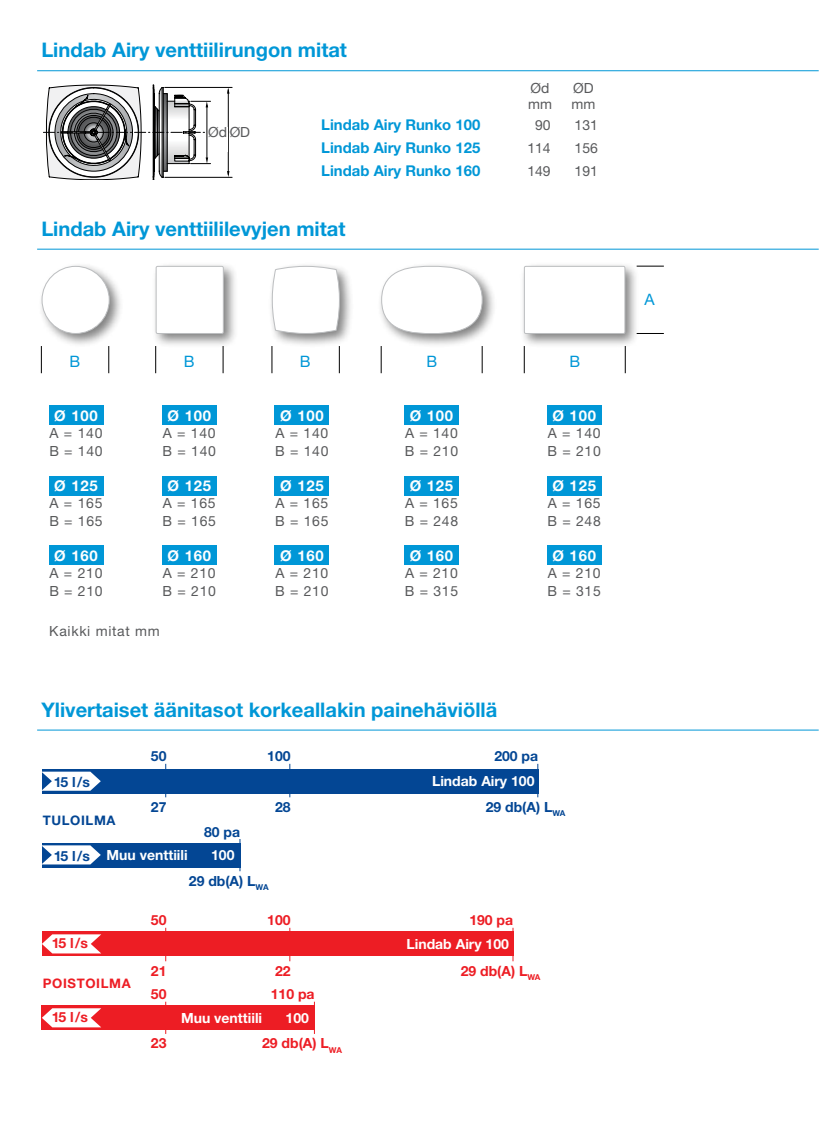
<style>
.page{position:relative;width:829px;height:1141px;background:#fff}
.page>*{position:absolute;margin:0;border:0;box-sizing:border-box;transform-origin:0 0}
.t1{font:700 20.12px "Helvetica Neue LT Pro";color:#0097d7}
.t2{font:15.75px "Helvetica Neue LT Pro";color:#0097d7}
.t3{font:700 14.88px "Helvetica Neue LT Pro";letter-spacing:.05em;color:#fff}
.t4{font:700 14.88px "Helvetica Neue LT Pro";color:#0097d7}
.t5{font:14px/17.5px "Helvetica Neue LT Pro";letter-spacing:.05em;color:#58595b}
.t6{font:700 14px "Helvetica Neue LT Pro";color:#fff}
.t7{font:700 14px "Helvetica Neue LT Pro";color:#ed1d24}
.t8{font:700 14px "Helvetica Neue LT Pro";color:#034694}
.t9{font:700 13.12px "Helvetica Neue LT Pro";letter-spacing:.05em;color:#ed1d24}
.t10{font:700 13.12px "Helvetica Neue LT Pro";letter-spacing:.05em;color:#034694}
.t11{font:11.2px "Helvetica Neue LT Pro";color:#000}
</style>
<div class="page">
<div style="left:547px;top:545px;width:54px;height:20px;background:#0097d7"></div>
<div style="left:404px;top:545px;width:54px;height:20px;background:#0097d7"></div>
<div style="left:274px;top:545px;width:55px;height:20px;background:#0097d7"></div>
<div style="left:162px;top:545px;width:54px;height:20px;background:#0097d7"></div>
<div style="left:49px;top:545px;width:54px;height:20px;background:#0097d7"></div>
<div style="left:547px;top:476px;width:54px;height:20px;background:#0097d7"></div>
<div style="left:404px;top:476px;width:54px;height:20px;background:#0097d7"></div>
<div style="left:274px;top:476px;width:55px;height:20px;background:#0097d7"></div>
<div style="left:162px;top:476px;width:54px;height:20px;background:#0097d7"></div>
<div style="left:49px;top:476px;width:54px;height:20px;background:#0097d7"></div>
<div style="left:547px;top:405px;width:54px;height:20px;background:#0097d7"></div>
<div style="left:404px;top:405px;width:54px;height:20px;background:#0097d7"></div>
<div style="left:274px;top:405px;width:55px;height:20px;background:#0097d7"></div>
<div style="left:162px;top:405px;width:54px;height:20px;background:#0097d7"></div>
<div style="left:49px;top:405px;width:54px;height:20px;background:#0097d7"></div>
<div style="left:42px;top:931px;width:471px;height:25px;background:#ed1d24"></div>
<svg style="left:42px;top:934px;width:59px;height:19px"></svg>
<div style="left:42px;top:769px;width:496px;height:25px;background:#034694"></div>
<svg style="left:42px;top:772px;width:59px;height:19px"></svg>
<div style="left:42px;top:843px;width:198px;height:24px;background:#034694"></div>
<div style="left:42px;top:1005px;width:273px;height:25px;background:#ed1d24"></div>
<hr style="left:37px;top:70px;width:781px;height:1px;background:#0097d7">
<hr style="left:228px;top:90px;width:1px;height:84px;background:#000">
<hr style="left:165px;top:177px;width:67px;height:1px;background:#000">
<hr style="left:165px;top:87px;width:67px;height:1px;background:#000">
<svg style="left:43px;top:85px;width:167px;height:95px"></svg>
<div style="left:208px;top:127px;width:20px;height:25px;background:#fff"></div>
<hr style="left:37px;top:730px;width:781px;height:1px;background:#0097d7">
<svg style="left:42px;top:845px;width:59px;height:19px"></svg>
<svg style="left:42px;top:1008px;width:59px;height:19px"></svg>
<hr style="left:37px;top:249px;width:781px;height:1px;background:#0097d7">
<svg style="left:41px;top:348px;width:1px;height:25px"></svg>
<svg style="left:108px;top:348px;width:1px;height:25px"></svg>
<svg style="left:155px;top:348px;width:1px;height:25px"></svg>
<svg style="left:223px;top:348px;width:1px;height:25px"></svg>
<svg style="left:271px;top:348px;width:1px;height:25px"></svg>
<svg style="left:339px;top:348px;width:1px;height:25px"></svg>
<svg style="left:381px;top:348px;width:1px;height:25px"></svg>
<svg style="left:482px;top:348px;width:1px;height:25px"></svg>
<svg style="left:524px;top:348px;width:1px;height:25px"></svg>
<svg style="left:625px;top:348px;width:1px;height:25px"></svg>
<svg style="left:639px;top:333px;width:24px;height:1px"></svg>
<svg style="left:639px;top:266px;width:24px;height:1px"></svg>
<div style="left:267px;top:262px;width:87px;height:86px;background:#000;opacity:.5"></div>
<svg style="left:272px;top:266px;width:67px;height:68px"></svg>
<div style="left:151px;top:262px;width:87px;height:86px;background:#000;opacity:.5"></div>
<div style="left:156px;top:266px;width:67px;height:67px;background:#fff;border-radius:2px"></div>
<div style="left:156px;top:266px;width:67px;height:68px;border:1px solid #bcbec0;border-radius:2px"></div>
<div style="left:519px;top:262px;width:120px;height:86px;background:#000;opacity:.5"></div>
<div style="left:524px;top:266px;width:101px;height:67px;background:#fff;border-radius:2px"></div>
<div style="left:524px;top:266px;width:101px;height:68px;border:1px solid #bcbec0;border-radius:2px"></div>
<div style="left:377px;top:262px;width:119px;height:86px;background:#000;opacity:.5"></div>
<div style="left:381px;top:266px;width:101px;height:67px;background:#fff;border-radius:50%"></div>
<div style="left:381px;top:266px;width:101px;height:68px;border:1px solid #bcbec0;border-radius:50%"></div>
<div style="left:37px;top:262px;width:87px;height:86px;background:#000;opacity:.5"></div>
<div style="left:42px;top:266px;width:67px;height:67px;background:#fff;border-radius:50%"></div>
<div style="left:42px;top:266px;width:67px;height:68px;border:1px solid #bcbec0;border-radius:50%"></div>
<h1 class="t1" style="left:41px;top:38px;width:307px">Lindab Airy venttiilirungon mitat</h1>
<p class="t5" style="left:528px;top:80px;width:25px;line-height:15.8px">Ød mm</p>
<p class="t5" style="left:571px;top:80px;width:25px;line-height:15.8px">ØD mm</p>
<p class="t11" style="left:208px;top:125px;width:39px">Ød ØD</p>
<p class="t4" style="left:321px;top:116px;width:160px">Lindab Airy Runko 100</p>
<p class="t5" style="left:535px;top:116px;width:17px">90</p>
<p class="t5" style="left:574px;top:116px;width:25px">131</p>
<p class="t4" style="left:321px;top:138px;width:160px">Lindab Airy Runko 125</p>
<p class="t5" style="left:527px;top:139px;width:25px">114</p>
<p class="t5" style="left:574px;top:139px;width:25px">156</p>
<p class="t4" style="left:321px;top:161px;width:160px">Lindab Airy Runko 160</p>
<p class="t5" style="left:527px;top:162px;width:25px">149</p>
<p class="t5" style="left:574px;top:162px;width:25px">191</p>
<h1 class="t1" style="left:41px;top:216px;width:306px">Lindab Airy venttiililevyjen mitat</h1>
<p class="t2" style="left:69px;top:352px;width:12px">B</p>
<p class="t2" style="left:184px;top:352px;width:12px">B</p>
<p class="t2" style="left:300px;top:352px;width:12px">B</p>
<p class="t2" style="left:426px;top:352px;width:12px">B</p>
<p class="t2" style="left:569px;top:352px;width:12px">B</p>
<p class="t3" style="left:54px;top:406px;width:45px">Ø 100</p>
<p class="t5" style="left:49px;top:424px;width:55px">A = 140<br>B = 140</p>
<p class="t3" style="left:54px;top:476px;width:45px">Ø 125</p>
<p class="t5" style="left:49px;top:494px;width:55px">A = 165<br>B = 165</p>
<p class="t3" style="left:54px;top:546px;width:45px">Ø 160</p>
<p class="t5" style="left:49px;top:564px;width:55px">A = 210<br>B = 210</p>
<p class="t3" style="left:167px;top:406px;width:45px">Ø 100</p>
<p class="t5" style="left:162px;top:424px;width:55px">A = 140<br>B = 140</p>
<p class="t3" style="left:167px;top:476px;width:45px">Ø 125</p>
<p class="t5" style="left:162px;top:494px;width:55px">A = 165<br>B = 165</p>
<p class="t3" style="left:167px;top:546px;width:45px">Ø 160</p>
<p class="t5" style="left:162px;top:564px;width:55px">A = 210<br>B = 210</p>
<p class="t5" style="left:49px;top:621px;width:112px">Kaikki mitat mm</p>
<p class="t3" style="left:280px;top:406px;width:45px">Ø 100</p>
<p class="t5" style="left:275px;top:424px;width:55px">A = 140<br>B = 140</p>
<p class="t3" style="left:280px;top:476px;width:45px">Ø 125</p>
<p class="t5" style="left:275px;top:494px;width:55px">A = 165<br>B = 165</p>
<p class="t3" style="left:280px;top:546px;width:45px">Ø 160</p>
<p class="t5" style="left:275px;top:564px;width:55px">A = 210<br>B = 210</p>
<p class="t3" style="left:409px;top:406px;width:45px">Ø 100</p>
<p class="t5" style="left:404px;top:424px;width:55px">A = 140<br>B = 210</p>
<p class="t3" style="left:409px;top:476px;width:45px">Ø 125</p>
<p class="t5" style="left:404px;top:494px;width:55px">A = 165<br>B = 248</p>
<p class="t3" style="left:409px;top:546px;width:45px">Ø 160</p>
<p class="t5" style="left:404px;top:564px;width:55px">A = 210<br>B = 315</p>
<h1 class="t1" style="left:41px;top:697px;width:457px">Ylivertaiset äänitasot korkeallakin painehäviöllä</h1>
<p class="t3" style="left:552px;top:406px;width:45px">Ø 100</p>
<p class="t5" style="left:547px;top:424px;width:55px">A = 140<br>B = 210</p>
<p class="t3" style="left:552px;top:476px;width:45px">Ø 125</p>
<p class="t5" style="left:547px;top:494px;width:55px">A = 165<br>B = 248</p>
<p class="t3" style="left:552px;top:546px;width:45px">Ø 160</p>
<p class="t5" style="left:547px;top:564px;width:55px">A = 210<br>B = 315</p>
<p class="t8" style="left:54px;top:773px;width:38px">15 l/s</p>
<p class="t8" style="left:151px;top:748px;width:17px">50</p>
<p class="t8" style="left:151px;top:798px;width:17px">27</p>
<p class="t8" style="left:267px;top:748px;width:25px">100</p>
<p class="t8" style="left:275px;top:798px;width:17px">28</p>
<p class="t10" style="left:43px;top:812px;width:74px">TULOILMA</p>
<p class="t8" style="left:204px;top:823px;width:38px">80 pa</p>
<p class="t8" style="left:189px;top:872px;width:81px">29 db(A) L<sub>WA</sub></p>
<p class="t6" style="left:107px;top:846px;width:83px">Muu venttiili</p>
<p class="t6" style="left:211px;top:846px;width:25px">100</p>
<p class="t8" style="left:54px;top:847px;width:38px">15 l/s</p>
<p class="t7" style="left:52px;top:934px;width:38px">15 l/s</p>
<p class="t9" style="left:43px;top:975px;width:90px">POISTOILMA</p>
<p class="t7" style="left:52px;top:1008px;width:38px">15 l/s</p>
<p class="t7" style="left:151px;top:912px;width:17px">50</p>
<p class="t7" style="left:267px;top:912px;width:25px">100</p>
<p class="t7" style="left:151px;top:962px;width:17px">21</p>
<p class="t7" style="left:151px;top:985px;width:17px">50</p>
<p class="t7" style="left:151px;top:1034px;width:17px">23</p>
<p class="t7" style="left:275px;top:962px;width:17px">22</p>
<p class="t7" style="left:271px;top:985px;width:45px">110 pa</p>
<p class="t7" style="left:262px;top:1034px;width:81px">29 db(A) L<sub>WA</sub></p>
<p class="t6" style="left:181px;top:1009px;width:83px">Muu venttiili</p>
<p class="t6" style="left:285px;top:1009px;width:25px">100</p>
<p class="t8" style="left:494px;top:748px;width:45px">200 pa</p>
<p class="t8" style="left:485px;top:798px;width:81px">29 db(A) L<sub>WA</sub></p>
<p class="t6" style="left:432px;top:772px;width:104px">Lindab Airy 100</p>
<p class="t7" style="left:469px;top:912px;width:45px">190 pa</p>
<p class="t7" style="left:460px;top:962px;width:81px">29 db(A) L<sub>WA</sub></p>
<p class="t6" style="left:406px;top:935px;width:104px">Lindab Airy 100</p>
<p class="t2" style="left:644px;top:290px;width:12px">A</p>
</div>
